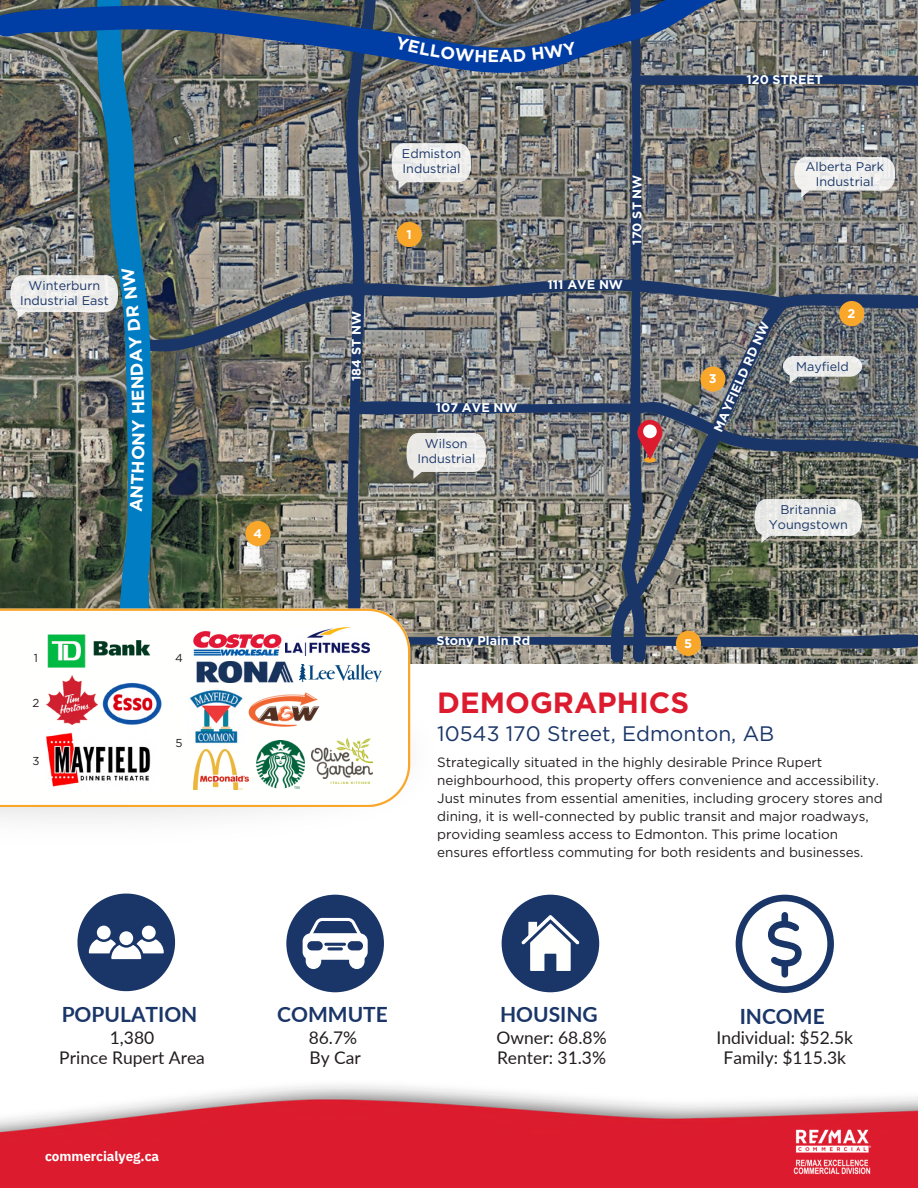
<style>
.page{position:relative;width:918px;height:1188px;background:#fff}
.page>*{position:absolute;margin:0;border:0;box-sizing:border-box;transform-origin:0 0}
.t1{font:700 29.25px "Gotham";color:#dc1c2e}
.t2{font:700 21px "Lato";color:#1a3668}
.t3{font:21px "Gotham";color:#1a3668}
.t4{font:17.4px/20.1px "Lato";color:#221e1f}
.t5{font:700 17.4px "Gotham";color:#fffffe}
.t6{font:13.5px/18px "Gotham";letter-spacing:-.005em;color:#221e1f}
.t7{font:700 13.5px "IBM Plex Sans";letter-spacing:-.005em;color:#fff}
.t8{font:12.6px/14.7px "Gotham";color:#1a3668;text-align:center}
.t9{font:700 12.6px "Gotham";color:#fffffe}
.t10{font:700 12.6px "Gotham";color:#fff}
.t11{font:11.55px "Gotham";color:#221e1f}
</style>
<div class="page">
<img style="left:0;top:1085px;width:918px;height:103px">
<img style="left:793px;top:1130px;width:79px;height:44px">
<svg style="left:77px;top:894px;width:98px;height:97px"></svg>
<div style="left:286px;top:895px;width:98px;height:97px;background:#1a3668;border-radius:50%"></div>
<svg style="left:303px;top:918px;width:65px;height:51px"></svg>
<svg style="left:736px;top:895px;width:98px;height:98px"></svg>
<div style="left:502px;top:895px;width:97px;height:97px;background:#1a3668;border-radius:50%"></div>
<svg style="left:521px;top:915px;width:58px;height:56px"></svg>
<svg style="left:0;top:667px;width:410px;height:140px"></svg>
<img style="left:188px;top:686px;width:57px;height:57px">
<img style="left:249px;top:693px;width:71px;height:33px">
<img style="left:194px;top:750px;width:55px;height:39px">
<img style="left:256px;top:740px;width:48px;height:48px">
<img style="left:311px;top:739px;width:61px;height:45px">
<img style="left:196px;top:667px;width:98px;height:15px">
<img style="left:299px;top:667px;width:82px;height:14px">
<img style="left:36px;top:727px;width:123px;height:65px">
<img style="left:103px;top:682px;width:58px;height:42px">
<img style="left:46px;top:675px;width:51px;height:50px">
<img style="left:48px;top:667px;width:102px;height:13px">
<img style="left:0;top:0;width:918px;height:667px">
<p class="t5" style="left:488px;top:45px;width:13px">E</p>
<p class="t9" style="left:747px;top:72px;width:78px">120 STREET</p>
<p class="t8" style="left:402px;top:146px;width:61px;text-align:left">Edmiston<br>Industrial</p>
<h5 class="t10" style="left:406px;top:227px;width:7px">1</h5>
<p class="t9" style="left:629px;top:245px;width:72px;rotate:-90deg">170 ST NW</p>
<p class="t8" style="left:806px;top:159px;width:80px">Alberta Park<br>Industrial</p>
<p class="t8" style="left:20px;top:278px;width:90px">Winterburn<br>Industrial East</p>
<h5 class="t9" style="left:548px;top:277px;width:77px">111 AVE NW</h5>
<p class="t5" style="left:128px;top:446px;width:28px;rotate:-90deg">NY</p>
<h5 class="t9" style="left:349px;top:381px;width:71px;rotate:-90deg">184 ST NW</h5>
<p class="t9" style="left:436px;top:400px;width:83px">107 AVE NW</p>
<p class="t8" style="left:417px;top:436px;width:59px">Wilson<br>Industrial</p>
<p class="t9" style="left:710px;top:428px;width:121px;rotate:-66deg">MAYFIELD RD NW</p>
<h5 class="t10" style="left:709px;top:371px;width:9px">3</h5>
<h5 class="t10" style="left:848px;top:306px;width:9px">2</h5>
<h4 class="t8" style="left:796px;top:359px;width:54px">Mayfield</h4>
<h3 class="t10" style="left:253px;top:526px;width:10px">4</h3>
<h6 class="t8" style="left:769px;top:502px;width:81px">Britannia<br>Youngstown</h6>
<p class="t9" style="left:437px;top:632px;width:95px">Stony Plain Rd</p>
<p class="t10" style="left:684px;top:635px;width:9px">5</p>
<p class="t11" style="left:34px;top:651px;width:6px">1</p>
<p class="t11" style="left:32px;top:696px;width:8px">2</p>
<p class="t11" style="left:175px;top:651px;width:9px">4</p>
<p class="t1" style="left:437px;top:685px;width:253px">DEMOGRAPHICS</p>
<p class="t11" style="left:175px;top:736px;width:9px">5</p>
<p class="t3" style="left:437px;top:721px;width:339px">10543 170 Street, Edmonton, AB</p>
<p class="t11" style="left:32px;top:754px;width:9px">3</p>
<h3 class="t6" style="left:437px;top:753px;width:447px">Strategically situated in the highly desirable Prince Rupert neighbourhood, this property offers convenience and accessibility.<br>Just minutes from essential amenities, including grocery stores and dining, it is well-connected by public transit and major roadways, providing seamless access to Edmonton. This prime location ensures effortless commuting for both residents and businesses.</h3>
<h5 class="t2" style="left:62px;top:1001px;width:137px">POPULATION</h5>
<h5 class="t4" style="left:59px;top:1027px;width:147px;text-align:center">1,380<br>Prince Rupert Area</h5>
<p class="t7" style="left:45px;top:1147px;width:116px">commercialyeg.ca</p>
<p class="t2" style="left:277px;top:1001px;width:112px">COMMUTE</p>
<p class="t4" style="left:309px;top:1027px;width:54px">86.7%<br>By Car</p>
<p class="t2" style="left:500px;top:1001px;width:99px">HOUSING</p>
<p class="t4" style="left:496px;top:1027px;width:112px">Owner: 68.8%<br>Renter: 31.3%</p>
<p class="t2" style="left:740px;top:1003px;width:87px">INCOME</p>
<p class="t4" style="left:717px;top:1027px;width:138px;text-align:center">Individual: $52.5k<br>Family: $115.3k</p>
</div>
